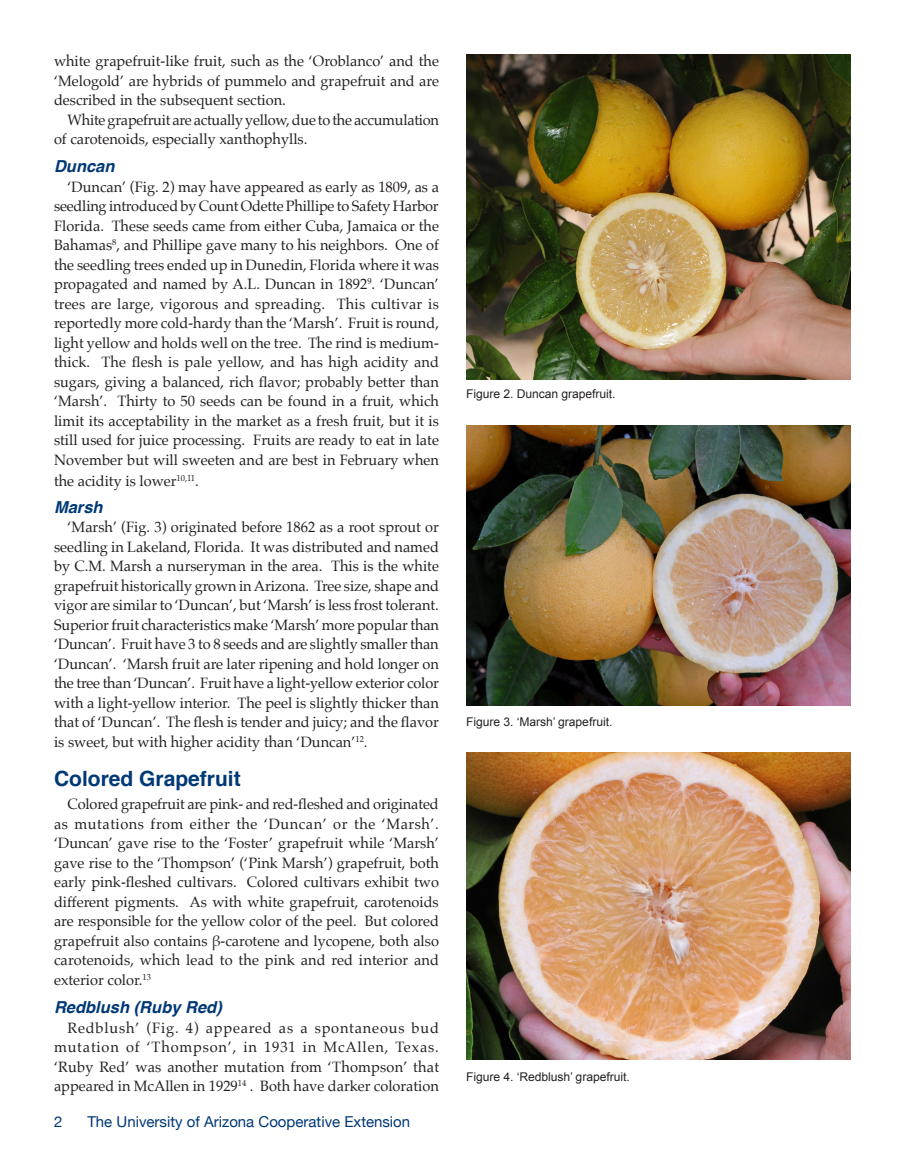
<style>
.page{position:relative;width:905px;height:1175px;background:#fff}
.page>*{position:absolute;margin:0;border:0;box-sizing:border-box;transform-origin:0 0}
.Header_1{font:700 21px "Helvetica";color:#013976}
.Body_text{font:italic 700 16.5px "Helvetica";color:#013976}
.t1{font:15px/19.5px "Palatino";color:#231f20;text-align:justify}
.t2{font:15px "Helvetica Neue";color:#013775}
.t3{font:12px "Arial";color:#231f20}
</style>
<div class="page">
<img style="left:466px;top:54px;width:384px;height:325px">
<img style="left:466px;top:425px;width:384px;height:281px">
<img style="left:466px;top:752px;width:384px;height:307px">
<p class="t1" style="left:54px;top:51px;width:386px">white grapefruit-like fruit, such as the ‘Oroblanco’ and the ‘Melogold’ are hybrids of pummelo and grapefruit and are described in the subsequent section.</p>
<p class="t1" style="left:54px;top:110px;width:386px;text-indent:14px">White grapefruit are actually yellow, due to the accumulation of carotenoids, especially xanthophylls.</p>
<p class="Body_text" style="left:54px;top:153px;width:62px">Duncan</p>
<p class="t1" style="left:54px;top:177px;width:386px;text-indent:14px">‘Duncan’ (Fig. 2) may have appeared as early as 1809, as a seedling introduced by Count Odette Phillipe to Safety Harbor Florida. These seeds came from either Cuba, Jamaica or the Bahamas<sup>8</sup>, and Phillipe gave many to his neighbors. One of the seedling trees ended up in Dunedin, Florida where it was propagated and named by A.L. Duncan in 1892<sup>9</sup>. ‘Duncan’ trees are large, vigorous and spreading. This cultivar is reportedly more cold-hardy than the ‘Marsh’. Fruit is round, light yellow and holds well on the tree. The rind is medium&shy;thick. The flesh is pale yellow, and has high acidity and sugars, giving a balanced, rich flavor; probably better than ‘Marsh’. Thirty to 50 seeds can be found in a fruit, which limit its acceptability in the market as a fresh fruit, but it is still used for juice processing. Fruits are ready to eat in late November but will sweeten and are best in February when</p>
<p class="t1" style="left:54px;top:471px;width:146px">the acidity is lower<sup>10,11</sup>.</p>
<p class="Body_text" style="left:54px;top:493px;width:50px">Marsh</p>
<p class="t1" style="left:54px;top:517px;width:386px;text-indent:14px">‘Marsh’ (Fig. 3) originated before 1862 as a root sprout or seedling in Lakeland, Florida. It was distributed and named by C.M. Marsh a nurseryman in the area. This is the white grapefruit historically grown in Arizona. Tree size, shape and vigor are similar to ‘Duncan’, but ‘Marsh’ is less frost tolerant.<br>Superior fruit characteristics make ‘Marsh’ more popular than ‘Duncan’. Fruit have 3 to 8 seeds and are slightly smaller than ‘Duncan’. ‘Marsh fruit are later ripening and hold longer on the tree than ‘Duncan’. Fruit have a light-yellow exterior color with a light-yellow interior. The peel is slightly thicker than that of ‘Duncan’. The flesh is tender and juicy; and the flavor is sweet, but with higher acidity than ‘Duncan’<sup>12</sup>.</p>
<p class="Header_1" style="left:54px;top:761px;width:188px">Colored Grapefruit</p>
<p class="t1" style="left:54px;top:794px;width:386px;text-indent:14px">Colored grapefruit are pink- and red-fleshed and originated as mutations from either the ‘Duncan’ or the ‘Marsh’. ‘Duncan’ gave rise to the ‘Foster’ grapefruit while ‘Marsh’ gave rise to the ‘Thompson’ (‘Pink Marsh’) grapefruit, both early pink-fleshed cultivars. Colored cultivars exhibit two different pigments. As with white grapefruit, carotenoids are responsible for the yellow color of the peel. But colored grapefruit also contains β-carotene and lycopene, both also carotenoids, which lead to the pink and red interior and exterior color.<sup>13</sup></p>
<p class="Body_text" style="left:54px;top:993px;width:169px">Redblush (Ruby Red)</p>
<p class="t1" style="left:54px;top:1017px;width:386px;text-indent:14px">Redblush’ (Fig. 4) appeared as a spontaneous bud mutation of ‘Thompson’, in 1931 in McAllen, Texas. ‘Ruby Red’ was another mutation from ‘Thompson’ that appeared in McAllen in 1929<sup>14</sup> . Both have darker coloration</p>
<p class="t2" style="left:54px;top:1110px;width:10px">2</p>
<p class="t2" style="left:87px;top:1111px;width:324px">The University of Arizona Cooperative Extension</p>
<p class="t3" style="left:466px;top:386px;width:151px">Figure 2. Duncan grapefruit.</p>
<p class="t3" style="left:466px;top:714px;width:148px">Figure 3. ‘Marsh’ grapefruit.</p>
<p class="t3" style="left:466px;top:1069px;width:165px">Figure 4. ‘Redblush’ grapefruit.</p>
</div>
